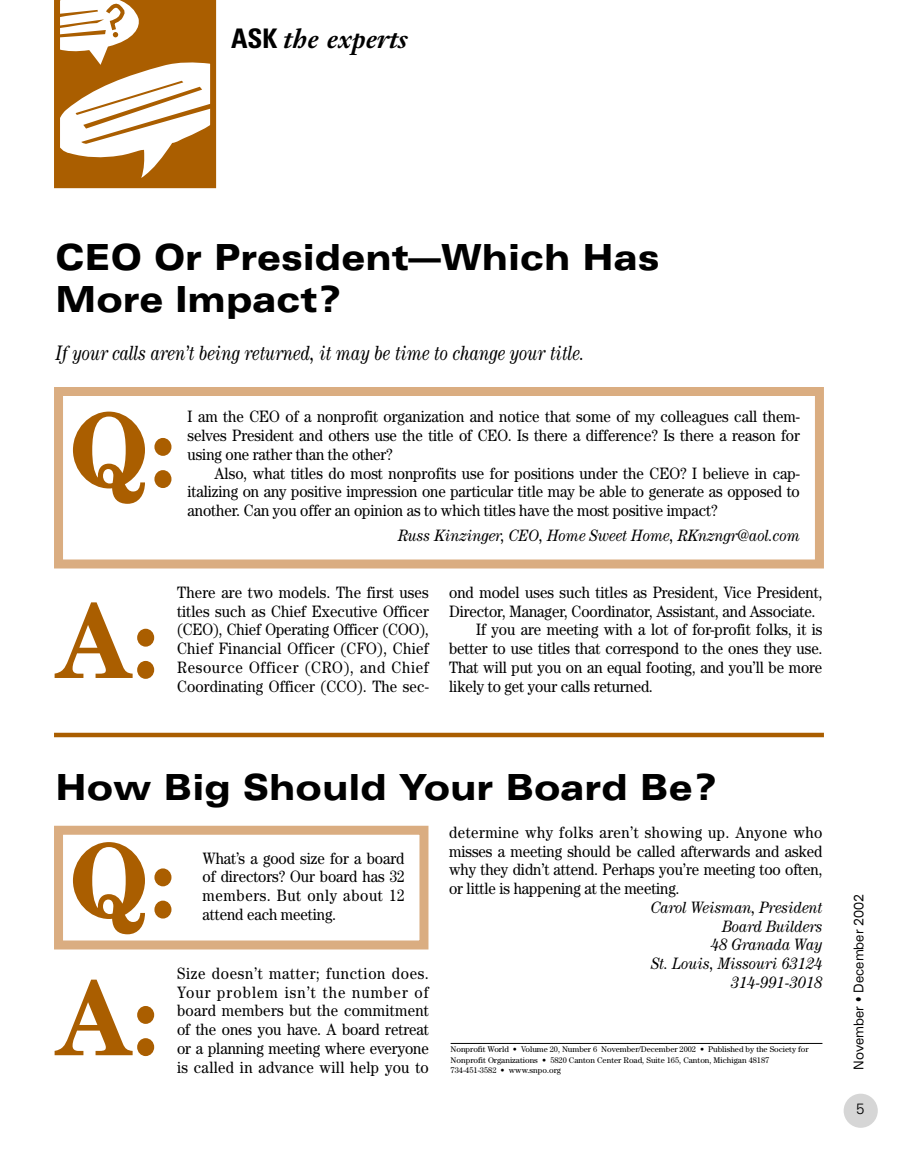
<style>
.page{position:relative;width:905px;height:1161px;background:#fff}
.page>*{position:absolute;margin:0;border:0;box-sizing:border-box;transform-origin:0 0}
.t1{font:700 108px "Century";color:#aa5e00;scale:.95 1}
.t2{font:900 expanded 36px/42px "Univers";color:#000;scale:.9 1}
.t3{font:italic 700 27px "Janson Text";color:#000}
.t4{font:italic 21px "Century";color:#000;scale:.8 1}
.t5{font:16.5px/18.8px "Century";letter-spacing:-.005em;color:#000;text-align:justify;scale:.9 1}
.t6{font:italic 16.5px/18.8px "Century";letter-spacing:-.005em;color:#000;text-align:right;scale:.9 1}
.t7{font:300 15px "Univers";color:#000}
.t8{font:expanded 13.5px "Univers";color:#000;scale:.8 1}
.t9{font:8.25px/10.5px "Century";color:#000}
.s1{font-family:"Univers";font-style:normal;font-stretch:condensed}
</style>
<div class="page">
<div style="left:843px;top:1094px;width:34px;height:34px;background:#d6d6d6;border-radius:50%"></div>
<svg style="left:54px;top:0;width:162px;height:188px"></svg>
<div style="left:54px;top:387px;width:770px;height:181px;border:9px solid #daad81"></div>
<div style="left:54px;top:826px;width:374px;height:124px;border:9px solid #daad81"></div>
<hr style="left:450px;top:1043px;width:372px;height:1px;background:#000">
<hr style="left:54px;top:733px;width:770px;height:4px;background:#aa5e00">
<h3 class="t3" style="left:231px;top:28px;width:178px"><span class="s1">ASK</span> the experts</h3>
<h2 class="t2" style="left:56px;top:240px;width:672px">CEO Or President—Which Has<br>More Impact?</h2>
<p class="t4" style="left:56px;top:346px;width:662px">If your calls aren’t being returned, it may be time to change your title.</p>
<h1 class="t1" style="left:69px;top:414px;width:116px">Q:</h1>
<p class="t5" style="left:188px;top:409px;width:682px">I am the CEO of a nonprofit organization and notice that some of my colleagues call them&shy;selves President and others use the title of CEO. Is there a difference? Is there a reason for using one rather than the other?</p>
<p class="t5" style="left:188px;top:465px;width:682px;text-indent:27px">Also, what titles do most nonprofits use for positions under the CEO? I believe in cap&shy;italizing on any positive impression one particular title may be able to generate as opposed to another. Can you offer an opinion as to which titles have the most positive impact?</p>
<p class="t6" style="left:398px;top:527px;width:448px">Russ Kinzinger, CEO, Home Sweet Home, RKnzngr@aol.com</p>
<h1 class="t1" style="left:56px;top:604px;width:112px">A:</h1>
<p class="t5" style="left:177px;top:584px;width:281px">There are two models. The first uses titles such as Chief Executive Officer (CEO), Chief Operating Officer (COO), Chief Financial Officer (CFO), Chief Resource Officer (CRO), and Chief Coordinating Officer (CCO). The sec-</p>
<p class="t5" style="left:449px;top:584px;width:416px">ond model uses such titles as President, Vice President,</p>
<p class="t5" style="left:449px;top:603px;width:408px">Director, Manager, Coordinator, Assistant, and Associate.</p>
<p class="t5" style="left:476px;top:622px;width:386px">If you are meeting with a lot of for-profit folks, it is</p>
<p class="t5" style="left:449px;top:641px;width:416px">better to use titles that correspond to the ones they use.</p>
<p class="t5" style="left:449px;top:659px;width:416px">That will put you on an equal footing, and you’ll be more</p>
<p class="t5" style="left:449px;top:678px;width:228px">likely to get your calls returned.</p>
<h2 class="t2" style="left:56px;top:769px;width:736px">How Big Should Your Board Be?</h2>
<h1 class="t1" style="left:69px;top:844px;width:116px">Q:</h1>
<p class="t5" style="left:202px;top:850px;width:226px">What’s a good size for a board of directors? Our board has 32 members. But only about 12</p>
<p class="t5" style="left:202px;top:906px;width:150px">attend each meeting.</p>
<h1 class="t1" style="left:55px;top:982px;width:112px">A:</h1>
<p class="t5" style="left:177px;top:965px;width:281px">Size doesn’t matter; function does.<br>Your problem isn’t the number of board members but the commitment of the ones you have. A board retreat or a planning meeting where everyone is called in advance will help you to</p>
<p class="t5" style="left:449px;top:824px;width:416px">determine why folks aren’t showing up. Anyone who misses a meeting should be called afterwards and asked why they didn’t attend. Perhaps you’re meeting too often, or little is happening at the meeting.</p>
<p class="t6" style="left:650px;top:899px;width:192px">Carol Weisman, President<br>Board Builders<br>48 Granada Way<br>St. Louis, Missouri 63124<br>314-991-3018</p>
<p class="t9" style="left:450px;top:1045px;width:359px">Nonprofit World • Volume 20, Number 6 November/December 2002 • Published by the Society for<br>Nonprofit Organizations • 5820 Canton Center Road, Suite 165, Canton, Michigan 48187<br>734-451-3582 • www.snpo.org</p>
<p class="t8" style="left:853px;top:1070px;width:222px;rotate:-90deg">November • December 2002</p>
<p class="t7" style="left:856px;top:1103px;width:10px">5</p>
</div>
